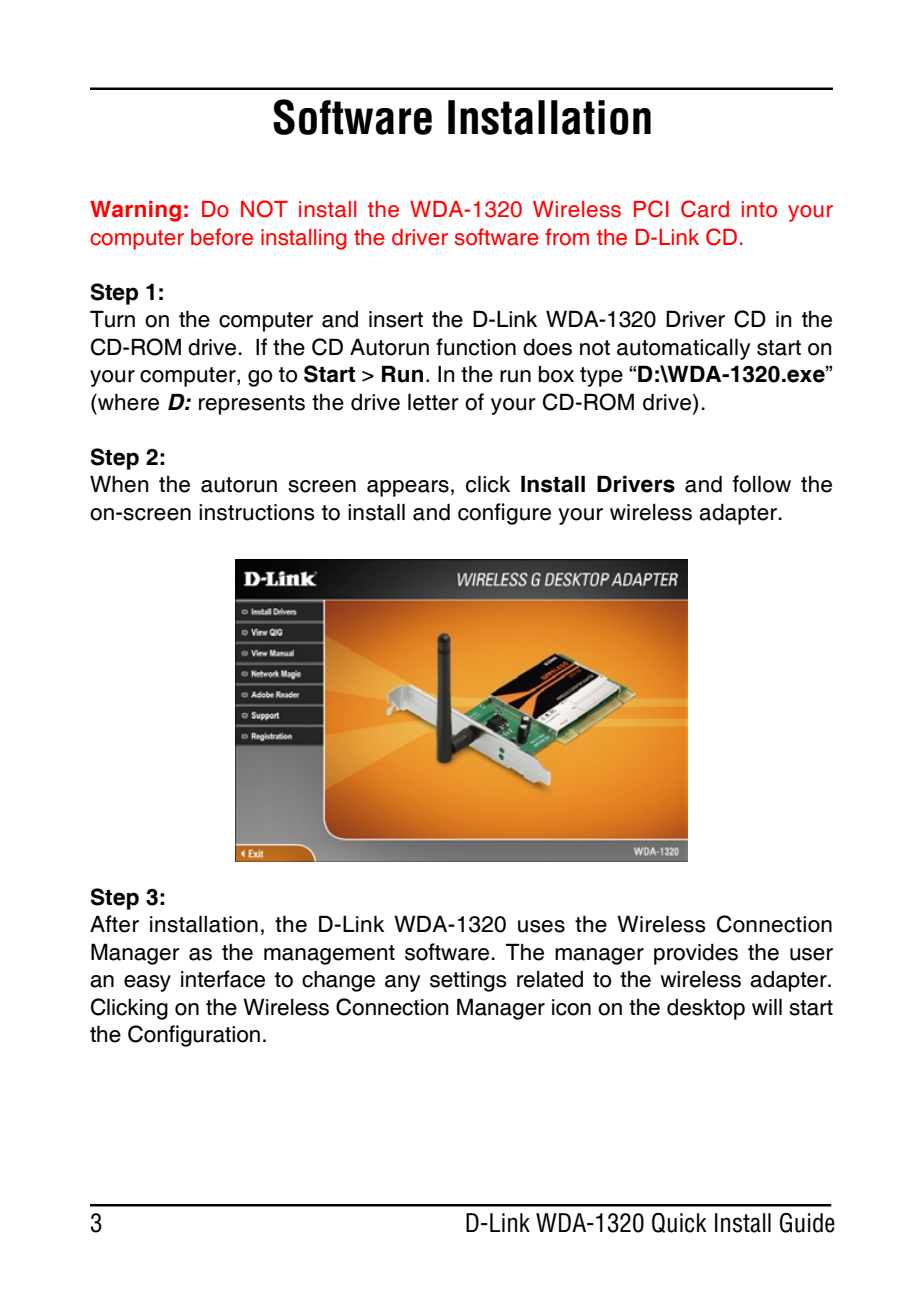
<style>
.page{position:relative;width:923px;height:1294px;background:#fff}
.page>*{position:absolute;margin:0;border:0;box-sizing:border-box;transform-origin:0 0}
.t1{font:700 condensed 45px "Helvetica";color:#000}
.t2{font:condensed 25px "Helvetica";color:#000}
.t3{font:22.5px/27.5px "Helvetica";letter-spacing:.01em;color:#000;text-align:justify}
.t4{font:22.5px/27.5px "Helvetica";color:#f00}
.t5{font:700 22.5px "Helvetica";letter-spacing:.005em;color:#000}
.s1{font-weight:700}
.s2{font-weight:700;font-style:italic}
</style>
<div class="page">
<hr style="left:90px;top:88px;width:742px;height:2px;background:#000">
<hr style="left:90px;top:1204px;width:741px;height:2px;background:#000">
<img style="left:236px;top:560px;width:451px;height:301px">
<h1 class="t1" style="left:272px;top:90px;width:383px">Software Installation</h1>
<p class="t4" style="left:90px;top:196px;width:744px"><span class="s1">Warning:</span> Do NOT install the WDA-1320 Wireless PCI Card into your computer before installing the driver software from the D-Link CD.</p>
<p class="t5" style="left:90px;top:278px;width:77px">Step 1:</p>
<p class="t3" style="left:90px;top:306px;width:744px">Turn on the computer and insert the D-Link WDA-1320 Driver CD in the CD-ROM drive. If the CD Autorun function does not automatically start on your computer, go to <span class="s1">Start</span> &gt; <span class="s1">Run</span>. In the run box type “<span class="s1">D:\WDA-1320.exe</span>” (where <span class="s2">D:</span> represents the drive letter of your CD-ROM drive).</p>
<p class="t3" style="left:90px;top:444px;width:744px;text-align:left"><span class="s1">Step 2:<br></span>When the autorun screen appears, click <span class="s1">Install Drivers</span> and follow the on-screen instructions to install and configure your wireless adapter.</p>
<p class="t5" style="left:90px;top:883px;width:78px">Step 3:</p>
<p class="t3" style="left:90px;top:911px;width:744px">After installation, the D-Link WDA-1320 uses the Wireless Connection Manager as the management software. The manager provides the user an easy interface to change any settings related to the wireless adapter.<br>Clicking on the Wireless Connection Manager icon on the desktop will start the Configuration.</p>
<p class="t2" style="left:464px;top:1207px;width:372px">D-Link WDA-1320 Quick Install Guide</p>
</div>
